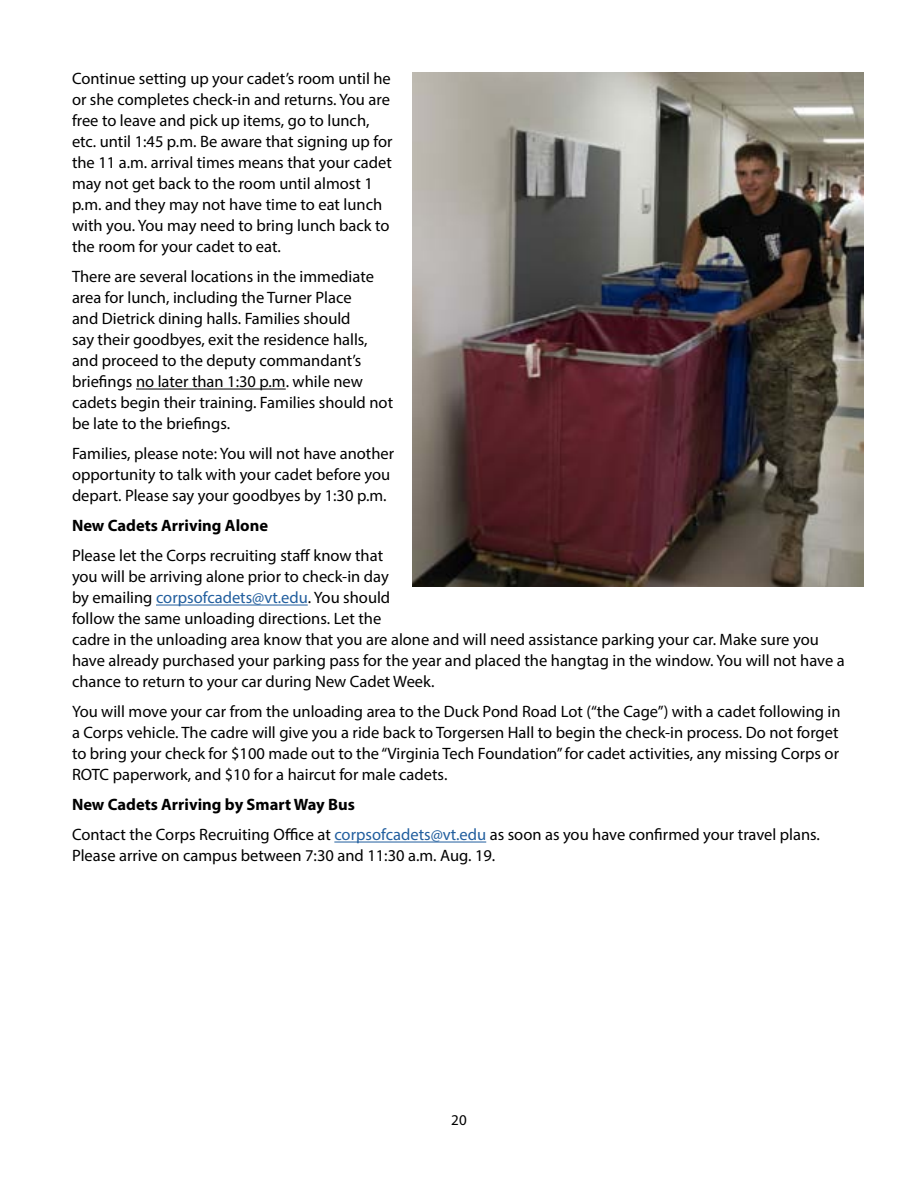
<style>
.page{position:relative;width:918px;height:1188px;background:#fff}
.page>*{position:absolute;margin:0;border:0;box-sizing:border-box;transform-origin:0 0}
.t1{font:16.5px/21px "Myriad Pro";color:#000}
.t2{font:700 16.5px "Myriad Pro";color:#000}
.t3{font:15px "Myriad Pro";color:#000}
.s1{color:#215e9e}
.s2{font-weight:700}
</style>
<div class="page">
<hr style="left:136px;top:389px;width:150px;height:1px;background:#000">
<hr style="left:156px;top:605px;width:152px;height:1px;background:#215e9e">
<hr style="left:334px;top:842px;width:152px;height:1px;background:#215e9e">
<img style="left:412px;top:72px;width:452px;height:515px">
<p class="t1" style="left:72px;top:68px;width:322px">Continue setting up your cadet’s room until he or she completes check-in and returns. You are free to leave and pick up items, go to lunch, etc. until 1:45 p.m. Be aware that signing up for the 11 a.m. arrival times means that your cadet may not get back to the room until almost 1 p.m. and they may not have time to eat lunch with you. You may need to bring lunch back to the room for your cadet to eat.</p>
<p class="t1" style="left:72px;top:266px;width:323px">There are several locations in the immediate area for lunch, including the Turner Place<br>and Dietrick dining halls. Families should<br>say their goodbyes, exit the residence halls, and proceed to the deputy commandant’s briefings no later than 1:30 p.m. while new cadets begin their training. Families should not be late to the briefings.</p>
<p class="t1" style="left:72px;top:443px;width:324px">Families, please note: You will not have another opportunity to talk with your cadet before you depart. Please say your goodbyes by 1:30 p.m.</p>
<p class="t2" style="left:72px;top:515px;width:198px">New Cadets Arriving Alone</p>
<p class="t1" style="left:72px;top:545px;width:774px">Please let the Corps recruiting staff know that<br>you will be arriving alone prior to check-in day<br>by emailing <span class="s1">corpsofcadets@vt.edu</span>. You should<br>follow the same unloading directions. Let the<br>cadre in the unloading area know that you are alone and will need assistance parking your car. Make sure you have already purchased your parking pass for the year and placed the hangtag in the window. You will not have a chance to return to your car during New Cadet Week.</p>
<p class="t1" style="left:72px;top:701px;width:770px">You will move your car from the unloading area to the Duck Pond Road Lot (“the Cage”) with a cadet following in a Corps vehicle. The cadre will give you a ride back to Torgersen Hall to begin the check-in process. Do not forget to bring your check for $100 made out to the “Virginia Tech Foundation” for cadet activities, any missing Corps or ROTC paperwork, and $10 for a haircut for male cadets.</p>
<p class="t1" style="left:72px;top:790px;width:750px;line-height:30px"><span class="s2">New Cadets Arriving by Smart Way Bus<br></span>Contact the Corps Recruiting Office at <span class="s1">corpsofcadets@vt.edu</span> as soon as you have confirmed your travel plans.</p>
<p class="t1" style="left:72px;top:845px;width:425px">Please arrive on campus between 7:30 and 11:30 a.m. Aug. 19.</p>
<p class="t3" style="left:451px;top:1111px;width:17px">20</p>
</div>
